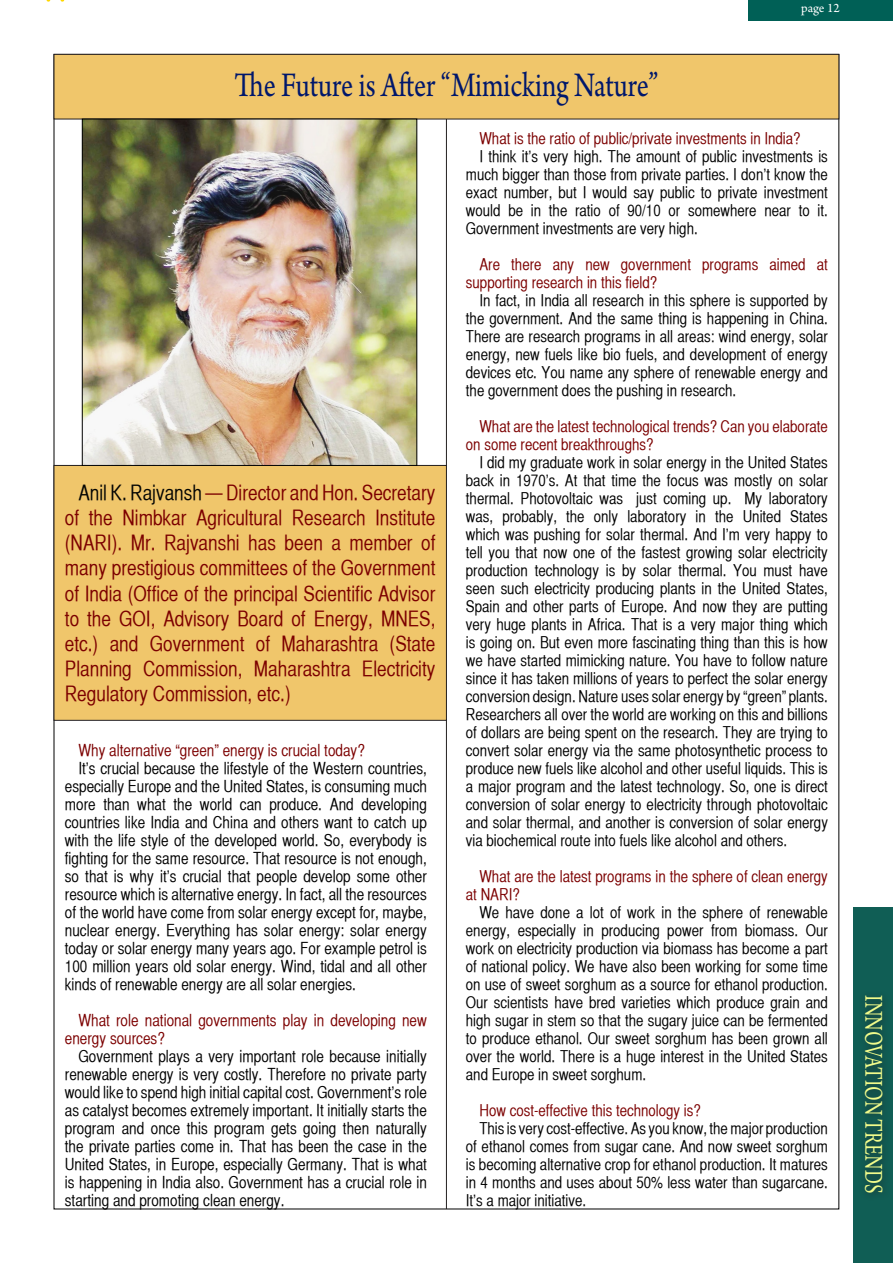
<style>
.page{position:relative;width:893px;height:1263px;background:#fff}
.page>*{position:absolute;margin:0;border:0;box-sizing:border-box;transform-origin:0 0}
.t1{font:36.3px "Arno Pro";color:#00176c;scale:.79 1}
.t2{font:27px "Arno Pro";color:#f0fb8b;scale:.73 1}
.underfoto{font:21px/25.2px "Helvetica CY Plain";color:#7c0000;text-align:justify}
.t3{font:16.5px/18px "Helvetica CY Plain";color:#000;text-align:justify}
.t4{font:16.5px/18px "Helvetica CY Plain";color:#7c0000}
.t5{font:16.2px/18px "Helvetica CY Plain";color:#000;text-align:justify}
.t6{font:16.2px/18px "Helvetica CY Plain";color:#7c0000}
.t7{font:13.5px "Arno Pro";letter-spacing:-.01em;color:#fff}
.s1{color:#040503}
</style>
<div class="page">
<hr style="left:446px;top:55px;width:1px;height:1154px;background:#231f20">
<div style="left:54px;top:465px;width:392px;height:255px;background:#f0c66b"></div>
<div style="left:54px;top:465px;width:393px;height:256px;border:1px solid #231f20"></div>
<div style="left:54px;top:54px;width:785px;height:65px;background:#f0c66b"></div>
<div style="left:54px;top:54px;width:785px;height:65px;border:1px solid #231f20"></div>
<img style="left:84px;top:121px;width:331px;height:343px">
<div style="left:82px;top:119px;width:335px;height:347px;border:1px solid #000"></div>
<div style="left:854px;top:908px;width:39px;height:355px;background:#105e55"></div>
<div style="left:857px;top:990px;width:34px;height:211px;background:#12564e"></div>
<div style="left:748px;top:0;width:145px;height:21px;background:#006056"></div>
<svg style="left:46px;top:0;width:19px;height:2px"></svg>
<p class="t1" style="left:235px;top:64px;width:538px">The Future is After “Mimicking Nature”</p>
<p class="t7" style="left:801px;top:0;width:40px">page 12</p>
<p class="underfoto" style="left:65px;top:480px;width:372px;text-indent:14px"><span class="s1">Anil K. Rajvansh</span> — Director and Hon. Secretary of the Nimbkar Agricultural Research Institute (NARI). Mr. Rajvanshi has been a member of many prestigious committees of the Government of India (Office of the principal Scientific Advisor to the GOI, Advisory Board of Energy, MNES, etc.) and Government of Maharashtra (State Planning Commission, Maharashtra Electricity Regulatory Commission, etc.)</p>
<p class="t4" style="left:78px;top:741px;width:288px">Why alternative “green” energy is crucial today?</p>
<p class="t3" style="left:65px;top:759px;width:364px;text-indent:14px">It’s crucial because the lifestyle of the Western countries, especially Europe and the United States, is consuming much more than what the world can produce. And developing countries like India and China and others want to catch up with the life style of the developed world. So, everybody is fighting for the same resource. That resource is not enough, so that is why it’s crucial that people develop some other resource which is alternative energy. In fact, all the resources of the world have come from solar energy except for, maybe, nuclear energy. Everything has solar energy: solar energy today or solar energy many years ago. For example petrol is 100 million years old solar energy. Wind, tidal and all other kinds of renewable energy are all solar energies.</p>
<p class="t4" style="left:65px;top:1011px;width:364px;text-indent:14px">What role national governments play in developing new energy sources?</p>
<p class="t3" style="left:65px;top:1047px;width:364px;text-indent:14px">Government plays a very important role because initially renewable energy is very costly. Therefore no private party would like to spend high initial capital cost. Government’s role as catalyst becomes extremely important. It initially starts the program and once this program gets going then naturally the private parties come in. That has been the case in the United States, in Europe, especially Germany. That is what is happening in India also. Government has a crucial role in starting and promoting clean energy.</p>
<p class="t6" style="left:479px;top:129px;width:323px">What is the ratio of public/private investments in India?</p>
<p class="t5" style="left:466px;top:147px;width:364px;text-indent:14px">I think it’s very high. The amount of public investments is much bigger than those from private parties. I don’t know the exact number, but I would say public to private investment would be in the ratio of 90/10 or somewhere near to it.<br>Government investments are very high.</p>
<p class="t6" style="left:466px;top:255px;width:363px;text-indent:14px">Are there any new government programs aimed at supporting research in this field?</p>
<p class="t5" style="left:466px;top:291px;width:364px;text-indent:14px">In fact, in India all research in this sphere is supported by the government. And the same thing is happening in China.<br>There are research programs in all areas: wind energy, solar energy, new fuels like bio fuels, and development of energy devices etc. You name any sphere of renewable energy and the government does the pushing in research.</p>
<p class="t6" style="left:466px;top:417px;width:363px;text-indent:14px">What are the latest technological trends? Can you elaborate on some recent breakthroughs?</p>
<p class="t5" style="left:466px;top:453px;width:364px;text-indent:14px">I did my graduate work in solar energy in the United States back in 1970’s. At that time the focus was mostly on solar thermal. Photovoltaic was just coming up. My laboratory was, probably, the only laboratory in the United States which was pushing for solar thermal. And I’m very happy to tell you that now one of the fastest growing solar electricity production technology is by solar thermal. You must have seen such electricity producing plants in the United States, Spain and other parts of Europe. And now they are putting very huge plants in Africa. That is a very major thing which is going on. But even more fascinating thing than this is how we have started mimicking nature. You have to follow nature since it has taken millions of years to perfect the solar energy conversion design. Nature uses solar energy by “green” plants.<br>Researchers all over the world are working on this and billions of dollars are being spent on the research. They are trying to convert solar energy via the same photosynthetic process to produce new fuels like alcohol and other useful liquids. This is a major program and the latest technology. So, one is direct conversion of solar energy to electricity through photovoltaic and solar thermal, and another is conversion of solar energy via biochemical route into fuels like alcohol and others.</p>
<p class="t6" style="left:466px;top:867px;width:363px;text-indent:14px">What are the latest programs in the sphere of clean energy at NARI?</p>
<p class="t5" style="left:466px;top:903px;width:364px;text-indent:14px">We have done a lot of work in the sphere of renewable energy, especially in producing power from biomass. Our work on electricity production via biomass has become a part of national policy. We have also been working for some time on use of sweet sorghum as a source for ethanol production.<br>Our scientists have bred varieties which produce grain and high sugar in stem so that the sugary juice can be fermented to produce ethanol. Our sweet sorghum has been grown all over the world. There is a huge interest in the United States and Europe in sweet sorghum.</p>
<p class="t6" style="left:479px;top:1101px;width:223px">How cost-effective this technology is?</p>
<p class="t5" style="left:466px;top:1119px;width:364px;text-indent:14px">This is very cost-effective. As you know, the major production of ethanol comes from sugar cane. And now sweet sorghum is becoming alternative crop for ethanol production. It matures in 4 months and uses about 50% less water than sugarcane.<br>It’s a major initiative.</p>
<p class="t2" style="left:889px;top:995px;width:273px;rotate:90deg">INNOVATION TRENDS</p>
</div>
